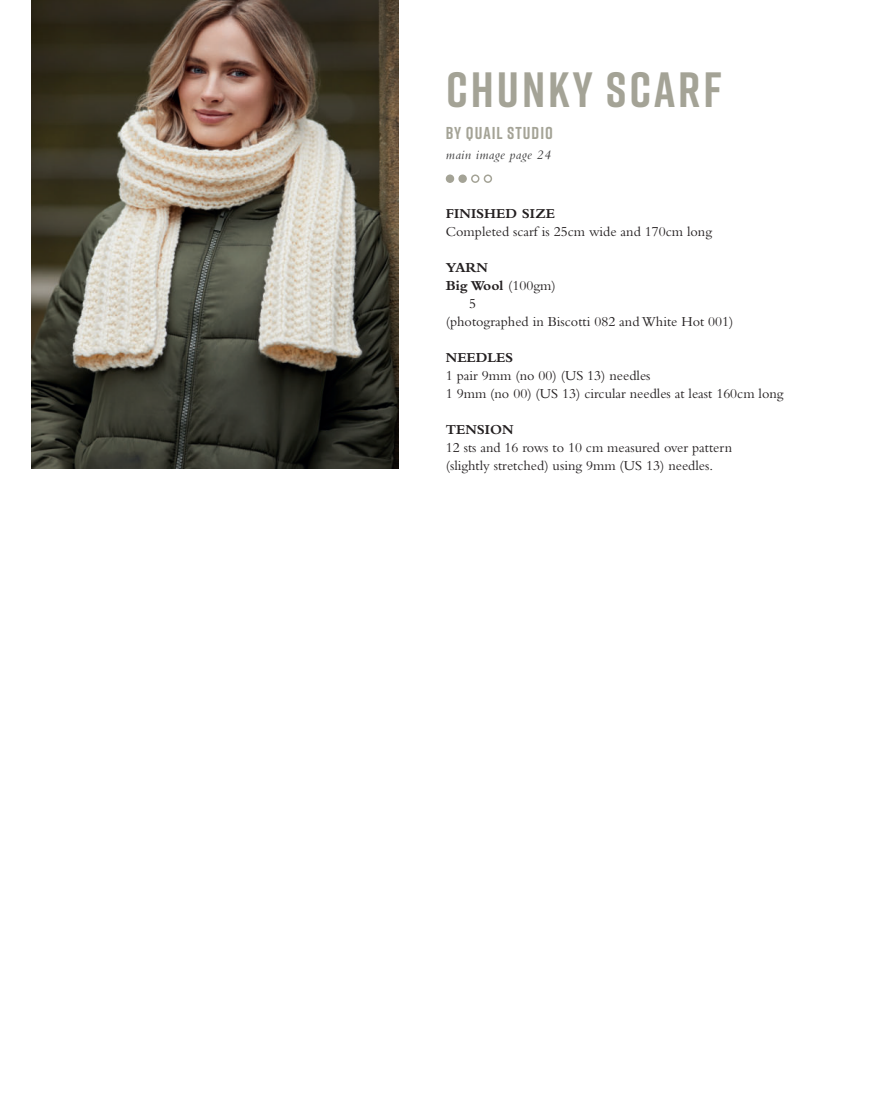
<style>
.page{position:relative;width:893px;height:1106px;background:#fff}
.page>*{position:absolute;margin:0;border:0;box-sizing:border-box;transform-origin:0 0}
.t1{font:700 49.5px "Rift";letter-spacing:.06em;color:#a4a396}
.t2{font:700 17.25px "Rift";letter-spacing:.06em;color:#a4a396}
.t3{font:14.25px/18px "Bembo Std";color:#231f20}
.t4{font:700 14.25px "Bembo Std";color:#231f20}
.t5{font:italic 13.5px "Bembo Std";letter-spacing:.03em;color:#3e3e3f}
.s1{font-weight:400}
</style>
<div class="page">
<div style="left:446px;top:175px;width:7px;height:7px;background:#a4a396;border-radius:50%"></div>
<div style="left:446px;top:174px;width:8px;height:9px;border:1px solid #a4a396;border-radius:50%"></div>
<div style="left:459px;top:175px;width:7px;height:7px;background:#a4a396;border-radius:50%"></div>
<div style="left:458px;top:174px;width:9px;height:9px;border:1px solid #a4a396;border-radius:50%"></div>
<div style="left:471px;top:174px;width:8px;height:9px;border:1px solid #a4a396;border-radius:50%"></div>
<div style="left:484px;top:174px;width:8px;height:9px;border:1px solid #a4a396;border-radius:50%"></div>
<img style="left:31px;top:0;width:367px;height:468px">
<h1 class="t1" style="left:446px;top:68px;width:277px">CHUNKY SCARF</h1>
<p class="t2" style="left:446px;top:125px;width:109px">BY QUAIL STUDIO</p>
<p class="t5" style="left:446px;top:150px;width:106px">main image page 24</p>
<p class="t4" style="left:446px;top:208px;width:111px">FINISHED SIZE</p>
<p class="t3" style="left:446px;top:224px;width:268px">Completed scarf is 25cm wide and 170cm long</p>
<p class="t4" style="left:446px;top:262px;width:44px">YARN</p>
<p class="t4" style="left:446px;top:280px;width:111px">Big Wool <span class="s1">(100gm)</span></p>
<p class="t3" style="left:469px;top:296px;width:8px">5</p>
<p class="t3" style="left:446px;top:314px;width:289px">(photographed in Biscotti 082 and White Hot 001)</p>
<p class="t4" style="left:446px;top:352px;width:69px">NEEDLES</p>
<p class="t3" style="left:446px;top:368px;width:339px">1 pair 9mm (no 00) (US 13) needles<br>1 9mm (no 00) (US 13) circular needles at least 160cm long</p>
<p class="t4" style="left:446px;top:424px;width:70px">TENSION</p>
<p class="t3" style="left:446px;top:440px;width:288px">12 sts and 16 rows to 10 cm measured over pattern (slightly stretched) using 9mm (US 13) needles.</p>
</div>
